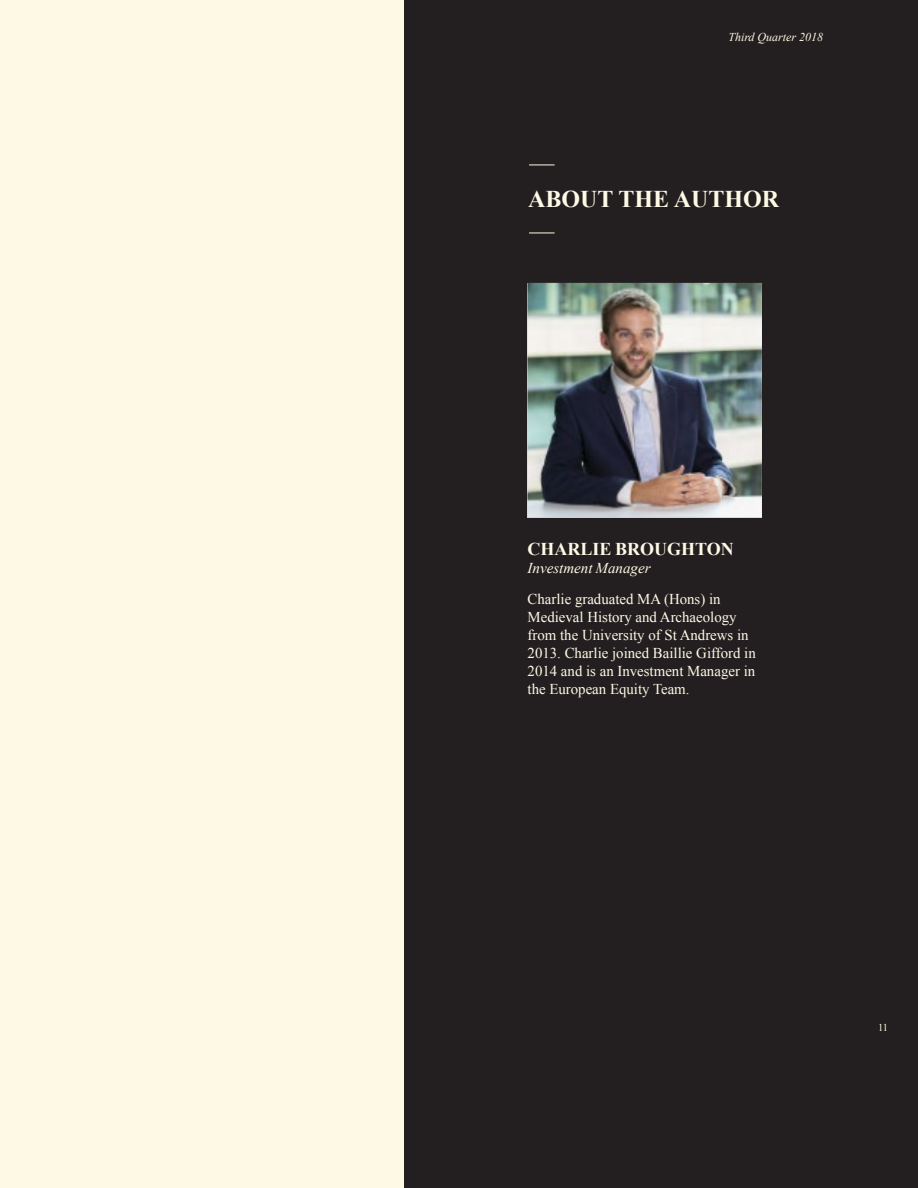
<style>
.page{position:relative;width:918px;height:1188px;background:#231f20}
.page>*{position:absolute;margin:0;border:0;box-sizing:border-box;transform-origin:0 0}
.t1{font:700 24px "Times New Roman";color:#fef9e5}
.t2{font:700 18px "Times New Roman";color:#fef9e5}
.t3{font:15px/18px "Times New Roman";color:#fef9e5}
.t4{font:italic 15px "Times New Roman";color:#fef9e5}
.t5{font:italic 12px "Times New Roman";color:#fef9e5}
.t6{font:10.5px "Times New Roman";color:#fef9e5}
</style>
<div class="page">
<svg style="left:529px;top:165px;width:26px;height:1px"></svg>
<svg style="left:529px;top:233px;width:26px;height:1px"></svg>
<img style="left:528px;top:283px;width:234px;height:234px">
<div style="left:0;top:0;width:404px;height:1188px;background:#fef9e5"></div>
<p class="t5" style="left:728px;top:29px;width:96px">Third Quarter 2018</p>
<h1 class="t1" style="left:528px;top:182px;width:253px">ABOUT THE AUTHOR</h1>
<p class="t2" style="left:528px;top:536px;width:208px">CHARLIE BROUGHTON</p>
<p class="t4" style="left:528px;top:558px;width:124px">Investment Manager</p>
<p class="t3" style="left:528px;top:589px;width:230px">Charlie graduated MA (Hons) in Medieval History and Archaeology from the University of St Andrews in 2013. Charlie joined Baillie Gifford in 2014 and is an Investment Manager in the European Equity Team.</p>
<p class="t6" style="left:878px;top:1020px;width:12px">11</p>
</div>
